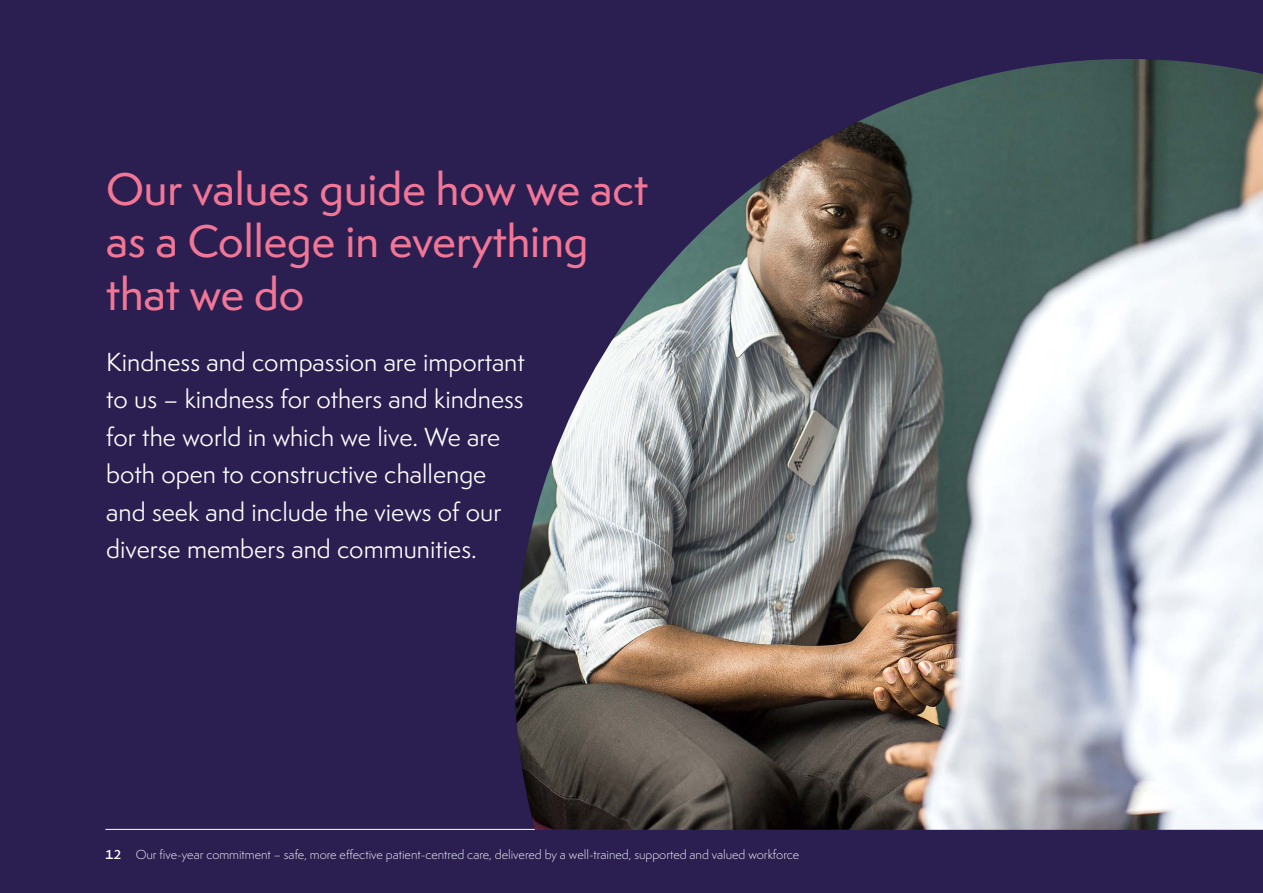
<style>
.page{position:relative;width:1263px;height:893px;background:#2b1f52}
.page>*{position:absolute;margin:0;border:0;box-sizing:border-box;transform-origin:0 0}
.t1{font:500 42px/52.5px "Semplicita Pro";color:#f27695}
.t2{font:24px/37.5px "Semplicita Pro";color:#fff}
.t3{font:300 12px "Semplicita Pro";color:#fff}
.s1{font-weight:600}
</style>
<div class="page">
<hr style="left:105px;top:829px;width:1052px;height:1px;background:#fff">
<img style="left:514px;top:59px;width:749px;height:771px">
<h1 class="t1" style="left:106px;top:162px;width:543px">Our values guide how we act as a College in everything that we do</h1>
<p class="t2" style="left:106px;top:343px;width:420px">Kindness and compassion are important to us – kindness for others and kindness for the world in which we live. We are both open to constructive challenge and seek and include the views of our diverse members and communities.</p>
<p class="t3" style="left:105px;top:847px;width:695px"><span class="s1">12</span> Our five-year commitment – safe, more effective patient-centred care, delivered by a well-trained, supported and valued workforce</p>
</div>
